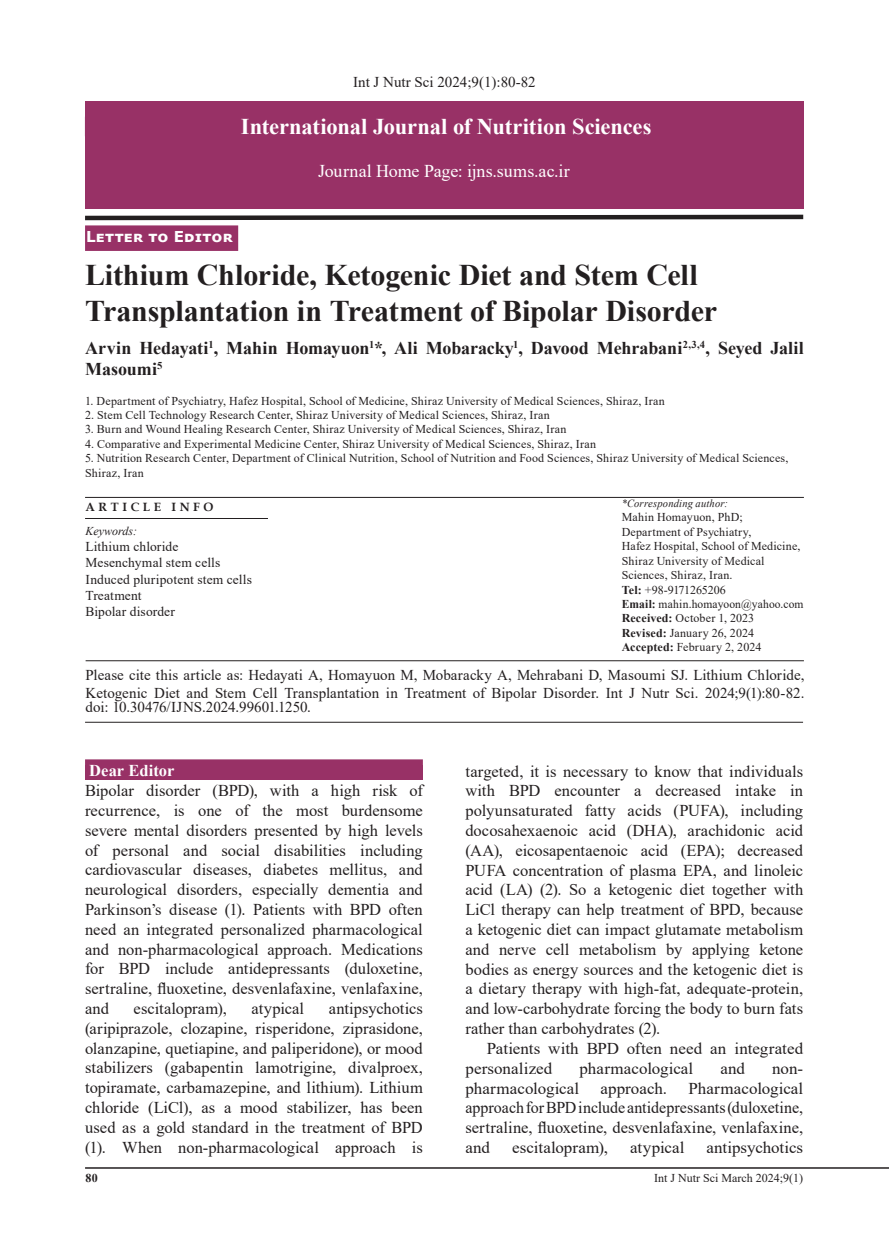
<style>
.page{position:relative;width:889px;height:1242px;background:#fff}
.page>*{position:absolute;margin:0;border:0;box-sizing:border-box;transform-origin:0 0}
.t1{font:700 30px/36px "Times New Roman";letter-spacing:-.005em;color:#231f20}
.t2{font:700 22.5px "Times New Roman";letter-spacing:-.005em;color:#fff}
.t3{font:700 18px/21px "Times New Roman";color:#231f20}
.t4{font:18px "Times New Roman";color:#fff}
.t5{font:16.5px/19.8px "Times New Roman";letter-spacing:.005em;color:#231f20;text-align:justify}
.t6{font:700 16.5px "Times New Roman";color:#fff}
.t7{font:15px/18px "Times New Roman";color:#231f20}
.t8{font:700 15px "Verdana";letter-spacing:.01em;color:#fff}
.t9{font:13.5px/16.2px "Times New Roman";letter-spacing:.01em;color:#231f20}
.t10{font:12px/14.4px "Times New Roman";letter-spacing:.015em;color:#231f20}
.t11{font:700 12px "Book Antiqua";letter-spacing:.3em;color:#231f20}
.t12{font:italic 12px "Times New Roman";color:#231f20}
.t13{font:700 12px "Times New Roman";color:#231f20}
.t14{font:italic 10.95px "Times New Roman";letter-spacing:.015em;color:#231f20;scale:.96 1}
.s1{font-weight:700}
</style>
<div class="page">
<hr style="left:85px;top:1167px;width:804px;height:1px;background:#231f20">
<hr style="left:85px;top:497px;width:719px;height:1px;background:#231f20">
<hr style="left:85px;top:518px;width:183px;height:1px;background:#231f20">
<div style="left:85px;top:225px;width:153px;height:26px;background:#983166"></div>
<hr style="left:86px;top:660px;width:718px;height:1px;background:#231f20">
<div style="left:85px;top:101px;width:718px;height:107px;background:#983166"></div>
<svg style="left:85px;top:214px;width:719px;height:7px"></svg>
<hr style="left:85px;top:722px;width:718px;height:1px;background:#231f20">
<div style="left:85px;top:765px;width:338px;height:15px;background:#983166"></div>
<div style="left:85px;top:759px;width:338px;height:20px;background:#983166"></div>
<p class="t7" style="left:353px;top:72px;width:184px">Int J Nutr Sci 2024;9(1):80-82</p>
<h2 class="t2" style="left:241px;top:110px;width:412px">International Journal of Nutrition Sciences</h2>
<p class="t4" style="left:318px;top:158px;width:253px">Journal Home Page: ijns.sums.ac.ir</p>
<p class="t8" style="left:86px;top:226px;width:148px">Letter to Editor</p>
<h1 class="t1" style="left:85px;top:255px;width:633px">Lithium Chloride, Ketogenic Diet and Stem Cell<br>Transplantation in Treatment of Bipolar Disorder</h1>
<p class="t3" style="left:85px;top:337px;width:720px">Arvin Hedayati<sup>1</sup>, Mahin Homayuon<sup>1</sup>*, Ali Mobaracky<sup>1</sup>, Davood Mehrabani<sup>2,3,4</sup>, Seyed Jalil<br>Masoumi<sup>5</sup></p>
<p class="t10" style="left:85px;top:393px;width:581px">1. Department of Psychiatry, Hafez Hospital, School of Medicine, Shiraz University of Medical Sciences, Shiraz, Iran</p>
<p class="t10" style="left:85px;top:407px;width:466px">2. Stem Cell Technology Research Center, Shiraz University of Medical Sciences, Shiraz, Iran</p>
<p class="t10" style="left:85px;top:422px;width:483px">3. Burn and Wound Healing Research Center, Shiraz University of Medical Sciences, Shiraz, Iran</p>
<p class="t10" style="left:85px;top:436px;width:512px">4. Comparative and Experimental Medicine Center, Shiraz University of Medical Sciences, Shiraz, Iran</p>
<p class="t10" style="left:85px;top:450px;width:705px">5. Nutrition Research Center, Department of Clinical Nutrition, School of Nutrition and Food Sciences, Shiraz University of Medical Sciences,<br>Shiraz, Iran</p>
<p class="t11" style="left:86px;top:498px;width:129px">ARTICLE INFO</p>
<p class="t14" style="left:621px;top:496px;width:112px">*Corresponding author:</p>
<p class="t10" style="left:621px;top:510px;width:183px">Mahin Homayuon, PhD;<br>Department of Psychiatry,<br>Hafez Hospital, School of Medicine,<br>Shiraz University of Medical<br>Sciences, Shiraz, Iran.<br><span class="s1">Tel:</span> +98-9171265206<br><span class="s1">Email:</span> mahin.homayoon@yahoo.com<br><span class="s1">Received:</span> October 1, 2023<br><span class="s1">Revised:</span> January 26, 2024<br><span class="s1">Accepted:</span> February 2, 2024</p>
<p class="t12" style="left:86px;top:523px;width:53px">Keywords:</p>
<p class="t9" style="left:86px;top:538px;width:168px">Lithium chloride<br>Mesenchymal stem cells<br>Induced pluripotent stem cells<br>Treatment<br>Bipolar disorder</p>
<p class="t7" style="left:86px;top:665px;width:720px">Please cite this article as: Hedayati A, Homayuon M, Mobaracky A, Mehrabani D, Masoumi SJ. Lithium Chloride,<br>Ketogenic Diet and Stem Cell Transplantation in Treatment of Bipolar Disorder. Int J Nutr Sci. 2024;9(1):80-82.</p>
<p class="t7" style="left:86px;top:698px;width:227px">doi: 10.30476/IJNS.2024.99601.1250.</p>
<p class="t6" style="left:89px;top:759px;width:86px">Dear Editor</p>
<p class="t5" style="left:85px;top:780px;width:339px">Bipolar disorder (BPD), with a high risk of recurrence, is one of the most burdensome severe mental disorders presented by high levels of personal and social disabilities including cardiovascular diseases, diabetes mellitus, and neurological disorders, especially dementia and Parkinson’s disease (1). Patients with BPD often need an integrated personalized pharmacological and non-pharmacological approach. Medications for BPD include antidepressants (duloxetine, sertraline, fluoxetine, desvenlafaxine, venlafaxine, and</p>
<p class="t5" style="left:85px;top:998px;width:339px;text-indent:244px">antipsychotics (aripiprazole, clozapine, risperidone, ziprasidone, olanzapine, quetiapine, and paliperidone), or mood stabilizers (gabapentin lamotrigine, divalproex, topiramate, carbamazepine, and lithium). Lithium chloride (LiCl), as a mood stabilizer, has been used as a gold standard in the treatment of BPD (1). When non-pharmacological approach is</p>
<p class="t5" style="left:134px;top:998px;width:95px">escitalopram),</p>
<p class="t5" style="left:251px;top:998px;width:54px">atypical</p>
<p class="t5" style="left:465px;top:760px;width:339px">targeted, it is necessary to know that individuals with BPD encounter a decreased intake in polyunsaturated fatty acids (PUFA), including docosahexaenoic acid (DHA), arachidonic acid (AA), eicosapentaenoic acid (EPA); decreased PUFA concentration of plasma EPA, and linoleic acid (LA) (2). So a ketogenic diet together with LiCl therapy can help treatment of BPD, because a ketogenic diet can impact glutamate metabolism and nerve cell metabolism by applying ketone bodies as energy sources and the ketogenic diet is a dietary therapy with high-fat, adequate-protein, and low-carbohydrate forcing the body to burn fats rather than carbohydrates (2).</p>
<p class="t5" style="left:465px;top:1038px;width:339px;text-indent:21px">Patients with BPD often need an integrated personalized</p>
<p class="t5" style="left:579px;top:1057px;width:115px">pharmacological</p>
<p class="t5" style="left:720px;top:1057px;width:26px">and</p>
<p class="t5" style="left:772px;top:1057px;width:33px">non-</p>
<p class="t5" style="left:465px;top:1077px;width:115px">pharmacological</p>
<p class="t5" style="left:600px;top:1077px;width:68px">approach.</p>
<p class="t5" style="left:465px;top:1077px;width:339px;text-indent:223px">Pharmacological approach for BPD include antidepressants (duloxetine, sertraline, fluoxetine, desvenlafaxine, venlafaxine, and</p>
<p class="t5" style="left:512px;top:1137px;width:98px">escitalopram),</p>
<p class="t5" style="left:630px;top:1137px;width:56px">atypical</p>
<p class="t5" style="left:706px;top:1137px;width:98px">antipsychotics</p>
<p class="t13" style="left:86px;top:1169px;width:14px">80</p>
<p class="t10" style="left:654px;top:1170px;width:150px">Int J Nutr Sci March 2024;9(1)</p>
</div>
